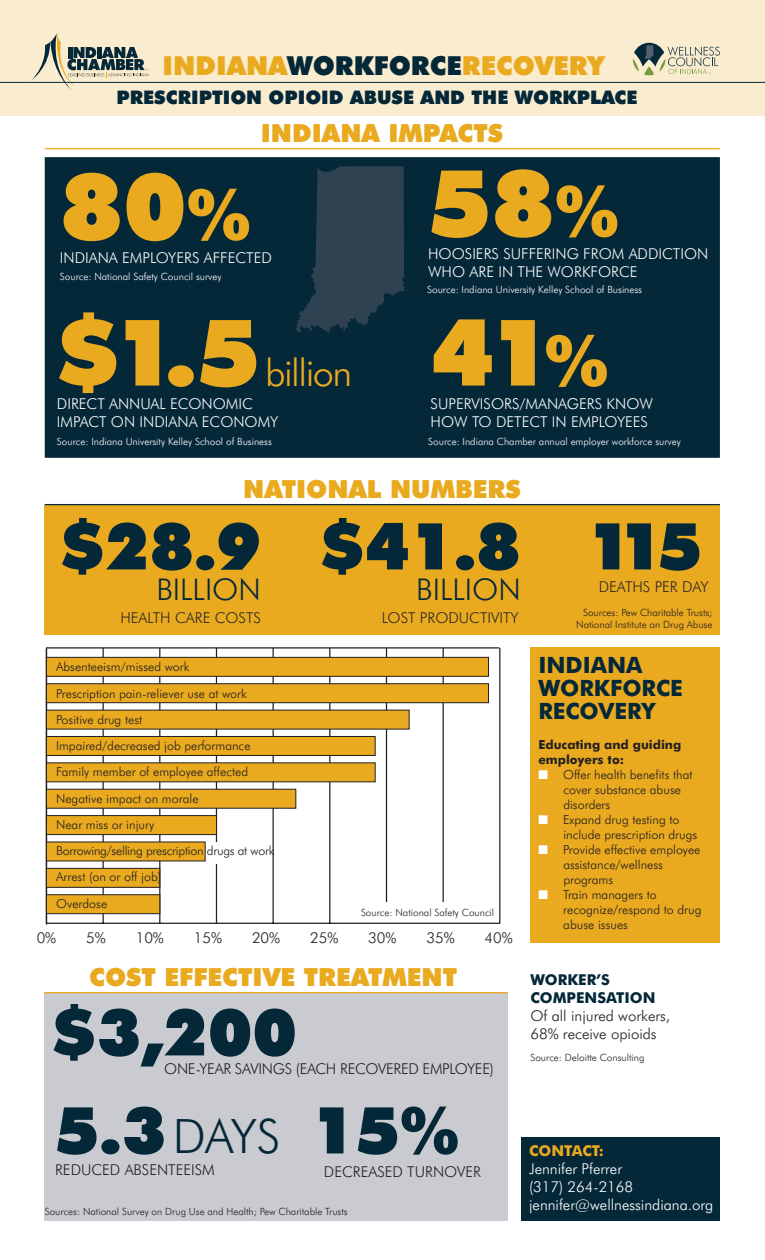
<style>
.page{position:relative;width:765px;height:1260px;background:#fff}
.page>*{position:absolute;margin:0;border:0;box-sizing:border-box;transform-origin:0 0}
.t1{font:900 92.5px "Futura BT";color:#eaaa20}
.t2{font:900 70.38px "Futura BT";color:#eaaa20}
.t3{font:900 65px "Futura BT";color:#052839}
.t4{font:300 47.5px "Futura BT";color:#052839}
.t5{font:300 37.88px "Futura BT";letter-spacing:-.04em;color:#eaaa20}
.t6{font:300 30px "Futura BT";color:#052839}
.t7{font:900 26.25px "Futura BT";color:#eaaa20}
.t8{font:900 25px "Futura BT";color:#eaaa20}
.t9{font:700 22.5px/23px "Futura BT";color:#052839}
.t10{font:900 18.75px "Futura BT";color:#052839}
.t11{font:300 15px/18px "Futura BT";color:#fff}
.t12{font:300 15px/18px "Futura BT";color:#231f20}
.t13{font:300 15px "Futura BT";color:#2b2824}
.t14{font:300 15px "Futura BT";letter-spacing:-.02em;color:#231f20}
.t15{font:700 15px/18px "Futura BT";color:#052839}
.t16{font:700 15px "Futura BT";color:#eaaa20}
.t17{font:300 12.5px/26.2px "Futura BT";color:#231f20}
.t18{font:700 12.5px/15px "Futura BT";color:#231f20}
.t19{font:300 10px "Futura BT";color:#fff}
.t20{font:300 10px/12px "Futura BT";color:#231f20;text-align:right}
.s1{color:#052839}
.s2{font-size:70.38px}
.s3{font-weight:900;font-size:65px}
.s4{color:#fff}
</style>
<div class="page">
<div style="left:0;top:0;width:765px;height:116px;background:#faeccf"></div>
<svg style="left:32px;top:33px;width:117px;height:57px"></svg>
<svg style="left:633px;top:43px;width:87px;height:32px"></svg>
<hr style="left:0;top:82px;width:765px;height:1px;background:#052839">
<div style="left:45px;top:157px;width:675px;height:301px;background:#052839"></div>
<hr style="left:45px;top:148px;width:675px;height:1px;background:#eaaa20">
<svg style="left:295px;top:166px;width:110px;height:168px;background:#223a4a"></svg>
<div style="left:45px;top:505px;width:675px;height:130px;background:#eaaa20"></div>
<hr style="left:45px;top:504px;width:675px;height:1px;background:#052839">
<hr style="left:46px;top:923px;width:454px;height:1px;background:#231f20">
<hr style="left:103px;top:648px;width:1px;height:275px;background:#231f20">
<hr style="left:159px;top:648px;width:1px;height:275px;background:#231f20">
<hr style="left:216px;top:648px;width:1px;height:275px;background:#231f20">
<hr style="left:273px;top:648px;width:1px;height:275px;background:#231f20">
<hr style="left:329px;top:648px;width:1px;height:275px;background:#231f20">
<hr style="left:386px;top:648px;width:1px;height:254px;background:#231f20">
<hr style="left:443px;top:648px;width:1px;height:254px;background:#231f20">
<hr style="left:499px;top:648px;width:1px;height:275px;background:#231f20">
<hr style="left:46px;top:649px;width:1px;height:276px;background:#231f20">
<div style="left:46px;top:657px;width:443px;height:20px;background:#eaaa20;border:1px solid #231f20"></div>
<div style="left:46px;top:683px;width:443px;height:20px;background:#eaaa20;border:1px solid #231f20"></div>
<div style="left:46px;top:710px;width:363px;height:19px;background:#eaaa20"></div>
<div style="left:46px;top:736px;width:329px;height:20px;background:#eaaa20;border:1px solid #231f20"></div>
<div style="left:46px;top:763px;width:329px;height:19px;background:#eaaa20"></div>
<div style="left:46px;top:789px;width:250px;height:20px;background:#eaaa20;border:1px solid #231f20"></div>
<div style="left:46px;top:815px;width:171px;height:20px;background:#eaaa20;border:1px solid #231f20"></div>
<div style="left:46px;top:842px;width:159px;height:19px;background:#eaaa20"></div>
<div style="left:46px;top:868px;width:114px;height:20px;background:#eaaa20;border:1px solid #231f20"></div>
<div style="left:46px;top:894px;width:114px;height:20px;background:#eaaa20;border:1px solid #231f20"></div>
<div style="left:211px;top:842px;width:28px;height:21px;background:#fff"></div>
<hr style="left:46px;top:647px;width:453px;height:2px;background:#231f20">
<div style="left:44px;top:993px;width:464px;height:228px;background:#cacbd0"></div>
<div style="left:530px;top:648px;width:190px;height:295px;background:#eaaa20"></div>
<hr style="left:44px;top:992px;width:464px;height:1px;background:#eaaa20">
<div style="left:521px;top:1137px;width:199px;height:84px;background:#052839"></div>
<h3 class="t7" style="left:163px;top:50px;width:443px">INDIANA<span class="s1">WORKFORCE</span>RECOVERY</h3>
<h3 class="t10" style="left:117px;top:86px;width:522px">PRESCRIPTION OPIOID ABUSE AND THE WORKPLACE</h3>
<h3 class="t8" style="left:261px;top:118px;width:244px">INDIANA IMPACTS</h3>
<h1 class="t1" style="left:60px;top:150px;width:128px">80</h1>
<p class="t11" style="left:60px;top:248px;width:213px">INDIANA EMPLOYERS AFFECTED</p>
<h2 class="t2" style="left:187px;top:172px;width:65px">%</h2>
<p class="t19" style="left:60px;top:270px;width:163px">Source: National Safety Council survey</p>
<h1 class="t1" style="left:57px;top:296px;width:205px">$1.5</h1>
<h3 class="t5" style="left:265px;top:349px;width:88px">billion</h3>
<p class="t11" style="left:57px;top:394px;width:223px">DIRECT ANNUAL ECONOMIC<br>IMPACT ON INDIANA ECONOMY</p>
<h1 class="t1" style="left:428px;top:147px;width:192px">58<span class="s2">%</span></h1>
<p class="t11" style="left:428px;top:245px;width:282px">HOOSIERS SUFFERING FROM ADDICTION<br>WHO ARE IN THE WORKFORCE</p>
<p class="t19" style="left:427px;top:284px;width:216px">Source: Indiana University Kelley School of Business</p>
<h1 class="t1" style="left:431px;top:296px;width:179px">41<span class="s2">%</span></h1>
<p class="t11" style="left:431px;top:394px;width:224px">SUPERVISORS/MANAGERS KNOW<br>HOW TO DETECT IN EMPLOYEES</p>
<p class="t19" style="left:57px;top:436px;width:216px">Source: Indiana University Kelley School of Business</p>
<p class="t19" style="left:428px;top:436px;width:254px">Source: Indiana Chamber annual employer workforce survey</p>
<h3 class="t8" style="left:243px;top:474px;width:279px">NATIONAL NUMBERS</h3>
<h3 class="t3" style="left:61px;top:507px;width:202px">$28.9</h3>
<h3 class="t6" style="left:156px;top:571px;width:106px">BILLION</h3>
<p class="t13" style="left:599px;top:578px;width:111px">DEATHS PER DAY</p>
<h3 class="t3" style="left:320px;top:507px;width:202px">$41.8</h3>
<h3 class="t6" style="left:416px;top:571px;width:106px">BILLION</h3>
<h3 class="t3" style="left:587px;top:507px;width:117px">115</h3>
<p class="t13" style="left:120px;top:609px;width:142px">HEALTH CARE COSTS</p>
<p class="t17" style="left:56px;top:654px;width:220px">Absenteeism/missed work<br>Prescription pain-reliever use at work<br>Positive drug test<br>Impaired/decreased job performance<br>Family member of employee affected<br>Negative impact on morale<br>Near miss or injury<br>Borrowing/selling prescription drugs at work<br>Arrest (on or off job)<br>Overdose</p>
<p class="t13" style="left:382px;top:609px;width:138px">LOST PRODUCTIVITY</p>
<p class="t20" style="left:361px;top:907px;width:135px">Source: National Safety Council</p>
<p class="t12" style="left:37px;top:928px;width:21px">0%</p>
<p class="t12" style="left:86px;top:928px;width:21px">5%</p>
<p class="t12" style="left:136px;top:928px;width:30px">10%</p>
<p class="t12" style="left:194px;top:928px;width:30px">15%</p>
<p class="t12" style="left:252px;top:928px;width:30px">20%</p>
<p class="t12" style="left:310px;top:928px;width:30px">25%</p>
<p class="t12" style="left:368px;top:928px;width:30px">30%</p>
<p class="t12" style="left:426px;top:928px;width:30px">35%</p>
<p class="t12" style="left:485px;top:928px;width:30px">40%</p>
<h3 class="t8" style="left:89px;top:962px;width:369px">COST EFFECTIVE TREATMENT</h3>
<h3 class="t3" style="left:52px;top:993px;width:246px">$3,200</h3>
<p class="t14" style="left:164px;top:1059px;width:331px">ONE-YEAR SAVINGS (EACH RECOVERED EMPLOYEE)</p>
<h3 class="t3" style="left:55px;top:1091px;width:113px">5.3</h3>
<p class="t12" style="left:55px;top:1160px;width:161px">REDUCED ABSENTEEISM</p>
<h3 class="t4" style="left:173px;top:1108px;width:287px">DAYS <span class="s3">15%</span></h3>
<p class="t12" style="left:324px;top:1162px;width:159px">DECREASED TURNOVER</p>
<p class="t20" style="left:45px;top:1205px;width:305px">Sources: National Survey on Drug Use and Health; Pew Charitable Trusts</p>
<p class="t20" style="left:576px;top:607px;width:138px">Sources: Pew Charitable Trusts;<br>National Institute on Drug Abuse</p>
<h3 class="t9" style="left:538px;top:653px;width:146px">INDIANA<br>WORKFORCE<br>RECOVERY</h3>
<p class="t18" style="left:538px;top:737px;width:145px">Educating and guiding employers to:</p>
<p class="t17" style="left:563px;top:767px;width:131px;line-height:15px;text-indent:-25px"><span class="s4">■</span> Offer health benefits that cover substance abuse disorders</p>
<p class="t17" style="left:563px;top:812px;width:135px;line-height:15px;text-indent:-25px"><span class="s4">■</span> Expand drug testing to include prescription drugs</p>
<p class="t17" style="left:563px;top:842px;width:139px;line-height:15px;text-indent:-25px"><span class="s4">■</span> Provide effective employee assistance/wellness programs</p>
<p class="t17" style="left:563px;top:887px;width:140px;line-height:15px;text-indent:-25px"><span class="s4">■</span> Train managers to recognize/respond to drug abuse issues</p>
<p class="t15" style="left:530px;top:970px;width:127px">WORKER’S<br>COMPENSATION</p>
<p class="t12" style="left:530px;top:1006px;width:141px">Of all injured workers,<br>68% receive opioids</p>
<p class="t20" style="left:530px;top:1052px;width:116px">Source: Deloitte Consulting</p>
<p class="t16" style="left:529px;top:1142px;width:76px">CONTACT:</p>
<p class="t11" style="left:529px;top:1160px;width:186px">Jennifer Pferrer<br>(317) 264-2168 jennifer@wellnessindiana.org</p>
</div>
